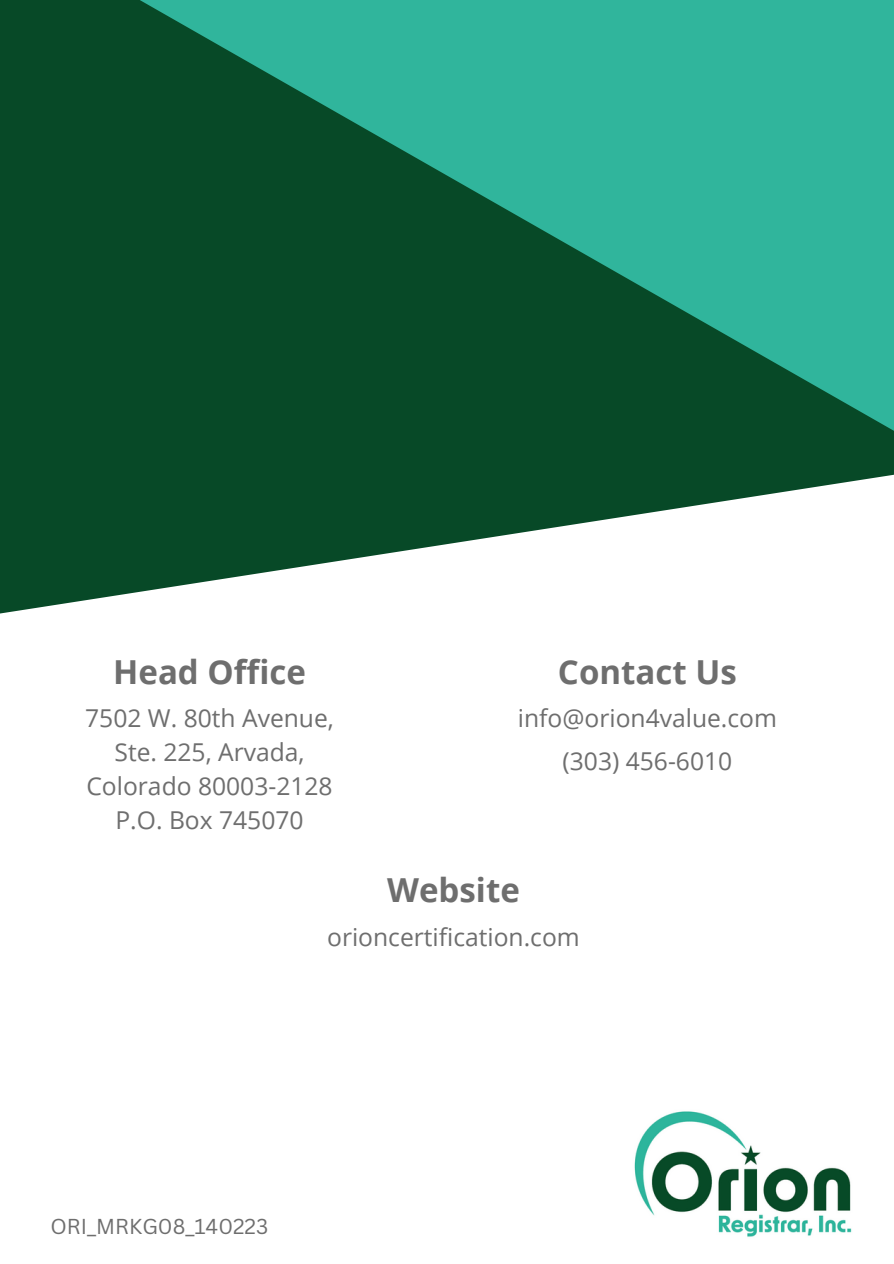
<style>
.page{position:relative;width:894px;height:1264px;background:#fff}
.page>*{position:absolute;margin:0;border:0;box-sizing:border-box;transform-origin:0 0}
.t1{font:700 33px "Open Sans";color:#6e6e6e}
.t2{font:24.6px/33.8px "Open Sans";color:#6e6e6e;text-align:center}
.t3{font:21px "Canva Sans";color:#6e6e6e}
</style>
<div class="page">
<svg style="left:0;top:468px;width:893px;height:146px;fill:#074927"></svg>
<svg style="left:0;top:0;width:893px;height:468px;background:#167254"></svg>
<img style="left:634px;top:1111px;width:218px;height:126px">
<h1 class="t1" style="left:113px;top:648px;width:194px">Head Office</h1>
<h1 class="t1" style="left:558px;top:648px;width:180px">Contact Us</h1>
<p class="t2" style="left:85px;top:700px;width:250px">7502 W. 80th Avenue,<br>Ste. 225, Arvada,<br>Colorado 80003-2128<br>P.O. Box 745070</p>
<p class="t2" style="left:517px;top:696px;width:261px;line-height:42.3px">info@orion4value.com (303) 456-6010</p>
<h1 class="t1" style="left:387px;top:867px;width:134px">Website</h1>
<p class="t2" style="left:327px;top:919px;width:254px">orioncertification.com</p>
<p class="t3" style="left:50px;top:1211px;width:219px">ORI_MRKG08_140223</p>
</div>
